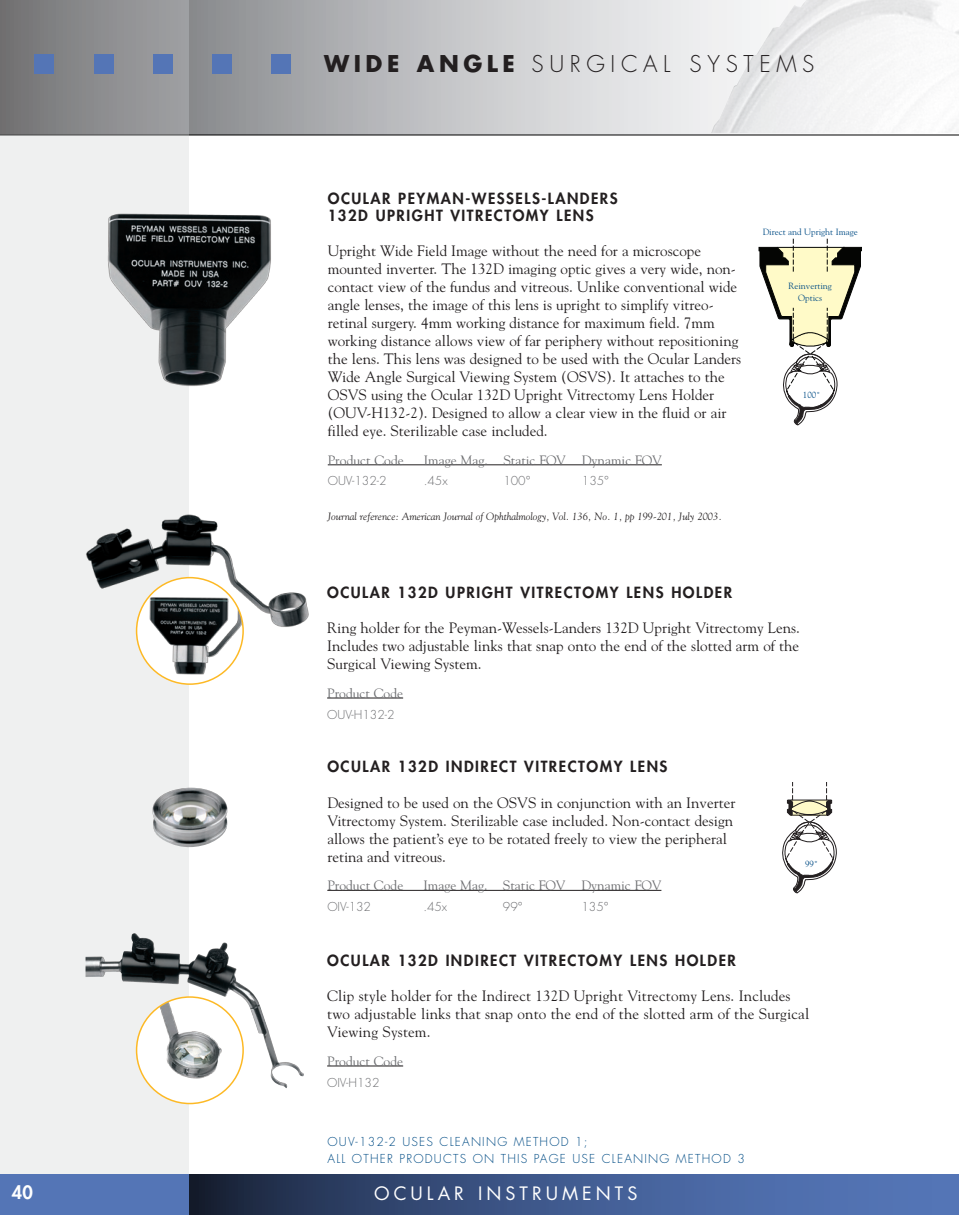
<style>
.page{position:relative;width:959px;height:1215px;background:#fff}
.page>*{position:absolute;margin:0;border:0;box-sizing:border-box;transform-origin:0 0}
.t1{font:300 22.5px "Futura";letter-spacing:.25em;color:#231f20}
.t2{font:18px "Futura";letter-spacing:.22em;color:#fff}
.t3{font:800 18px "Futura";color:#fff}
.t4{font:15px/18px "Goudy";color:#231f20}
.t5{font:800 15px/16.5px "Futura";letter-spacing:.1em;color:#231f20}
.t6{font:13.5px "Goudy";color:#6c6d70}
.t7{font:300 12px/16.5px "Futura";letter-spacing:.1em;color:#004c85}
.t8{font:300 12px "Futura";color:#6c6d70}
.t9{font:italic 10.5px "Goudy";color:#231f20}
.t10{font:9px/12px "Goudy";color:#004c85;text-align:center}
.s1{font-weight:700}
</style>
<div class="page">
<hr style="left:0;top:135px;width:958px;height:1px;background:#000">
<div style="left:0;top:1174px;width:958px;height:41px;background:#5475b6"></div>
<svg style="left:189px;top:1174px;width:580px;height:41px;background:#364c79"></svg>
<svg style="left:189px;top:0;width:769px;height:135px"></svg>
<svg style="left:0;top:0;width:189px;height:1174px;fill:#eff0f0"></svg>
<div style="left:35px;top:54px;width:19px;height:20px;background:#5475b6"></div>
<div style="left:94px;top:54px;width:19px;height:20px;background:#5475b6"></div>
<div style="left:153px;top:54px;width:20px;height:20px;background:#5475b6"></div>
<div style="left:212px;top:54px;width:20px;height:20px;background:#5475b6"></div>
<div style="left:271px;top:54px;width:20px;height:20px;background:#5475b6"></div>
<hr style="left:328px;top:465px;width:334px;height:1px;background:#231f20">
<svg style="left:758px;top:238px;width:103px;height:187px"></svg>
<hr style="left:327px;top:890px;width:334px;height:1px;background:#231f20">
<img style="left:152px;top:788px;width:76px;height:61px">
<svg style="left:782px;top:783px;width:54px;height:110px"></svg>
<hr style="left:327px;top:1066px;width:76px;height:1px;background:#231f20">
<img style="left:86px;top:933px;width:218px;height:156px">
<div style="left:136px;top:997px;width:107px;height:107px;background:#fff;border-radius:50%"></div>
<img style="left:136px;top:997px;width:89px;height:84px">
<div style="left:136px;top:996px;width:108px;height:108px;border:2px solid #fdb925;border-radius:50%"></div>
<img style="left:104px;top:208px;width:167px;height:183px">
<img style="left:84px;top:511px;width:225px;height:118px">
<svg style="left:136px;top:578px;width:107px;height:106px"></svg>
<img style="left:146px;top:578px;width:97px;height:100px">
<div style="left:136px;top:577px;width:108px;height:108px;border:2px solid #fdb925;border-radius:50%"></div>
<hr style="left:327px;top:698px;width:76px;height:1px;background:#231f20">
<p class="t3" style="left:12px;top:1181px;width:22px">40</p>
<h1 class="t1" style="left:324px;top:49px;width:492px"><span class="s1">WIDE ANGLE</span> SURGIC AL SYST EMS</h1>
<p class="t5" style="left:328px;top:190px;width:291px">OC ULAR PEYMAN-WESSELS-LANDERS<br>132D UPRIGHT VITRECTOMY LENS</p>
<p class="t4" style="left:328px;top:241px;width:415px">Upright Wide Field Image without the need for a microscope mounted inverter. The 132D imaging optic gives a very wide, non&shy;contact view of the fundus and vitreous. Unlike conventional wide angle lenses, the image of this lens is upright to simplify vitreo&shy;retinal surgery. 4mm working distance for maximum field. 7mm working distance allows view of far periphery without repositioning the lens. This lens was designed to be used with the Ocular Landers Wide Angle Surgical Viewing System (OSVS). It attaches to the OSVS using the Ocular 132D Upright Vitrectomy Lens Holder (OUV-H132-2). Designed to allow a clear view in the fluid or air filled eye. Sterilizable case included.</p>
<p class="t6" style="left:328px;top:451px;width:77px">Product Code</p>
<p class="t6" style="left:424px;top:451px;width:239px">Image Mag. Static FOV Dynamic FOV</p>
<p class="t8" style="left:328px;top:473px;width:60px">OUV-132-2</p>
<p class="t8" style="left:424px;top:473px;width:25px">.45X</p>
<p class="t8" style="left:503px;top:473px;width:29px">100°</p>
<p class="t8" style="left:582px;top:473px;width:29px">135°</p>
<p class="t9" style="left:328px;top:510px;width:396px">Journal reference: American Journal of Ophthalmology, Vol. 136, No. 1, pp 199-201, July 2003.</p>
<p class="t10" style="left:762px;top:226px;width:96px">Direct and Upright Image</p>
<p class="t10" style="left:788px;top:280px;width:45px">Reinverting<br>Optics</p>
<p class="t10" style="left:802px;top:388px;width:18px">100˚</p>
<p class="t5" style="left:327px;top:584px;width:406px">OCULAR 132D UPRIGHT VITRECTOMY LENS HOLDER</p>
<p class="t4" style="left:327px;top:619px;width:474px;text-align:justify">Ring holder for the Peyman-Wessels-Landers 132D Upright Vitrectomy Lens.<br>Includes two adjustable links that snap onto the end of the slotted arm of the Surgical Viewing System.</p>
<p class="t6" style="left:327px;top:685px;width:77px">Product Code</p>
<p class="t8" style="left:327px;top:706px;width:69px">OUV-H 132-2</p>
<p class="t5" style="left:327px;top:758px;width:341px">OC ULAR 132D INDIRECT VITRECTOMY LENS</p>
<p class="t4" style="left:327px;top:793px;width:409px">Designed to be used on the OSVS in conjunction with an Inverter Vitrectomy System. Sterilizable case included. Non-contact design allows the patient’s eye to be rotated freely to view the peripheral retina and vitreous.</p>
<p class="t6" style="left:327px;top:877px;width:77px">Product Code</p>
<p class="t6" style="left:423px;top:877px;width:239px">Image Mag. Static FOV Dynamic FOV</p>
<p class="t8" style="left:327px;top:899px;width:45px">OIV-132</p>
<p class="t8" style="left:423px;top:899px;width:25px">.45X</p>
<p class="t8" style="left:503px;top:899px;width:21px">99°</p>
<p class="t8" style="left:581px;top:899px;width:29px">135°</p>
<p class="t10" style="left:805px;top:858px;width:13px">99˚</p>
<p class="t5" style="left:327px;top:952px;width:410px">OCULAR 132D INDIRECT VITRECTOMY LENS HOLDER</p>
<p class="t4" style="left:327px;top:987px;width:483px">Clip style holder for the Indirect 132D Upright Vitrectomy Lens. Includes two adjustable links that snap onto the end of the slotted arm of the Surgical<br>Viewing System.</p>
<p class="t6" style="left:327px;top:1053px;width:77px">Product Code</p>
<p class="t8" style="left:327px;top:1074px;width:54px">OIV-H 132</p>
<p class="t7" style="left:327px;top:1134px;width:419px">OUV-132-2 USES CLEANING METHOD 1;<br>ALL OTHER PRODUCTS ON THIS PAGE USE C LEANING METHOD 3</p>
<p class="t2" style="left:374px;top:1181px;width:265px">OCULAR IN STRUMEN TS</p>
</div>
